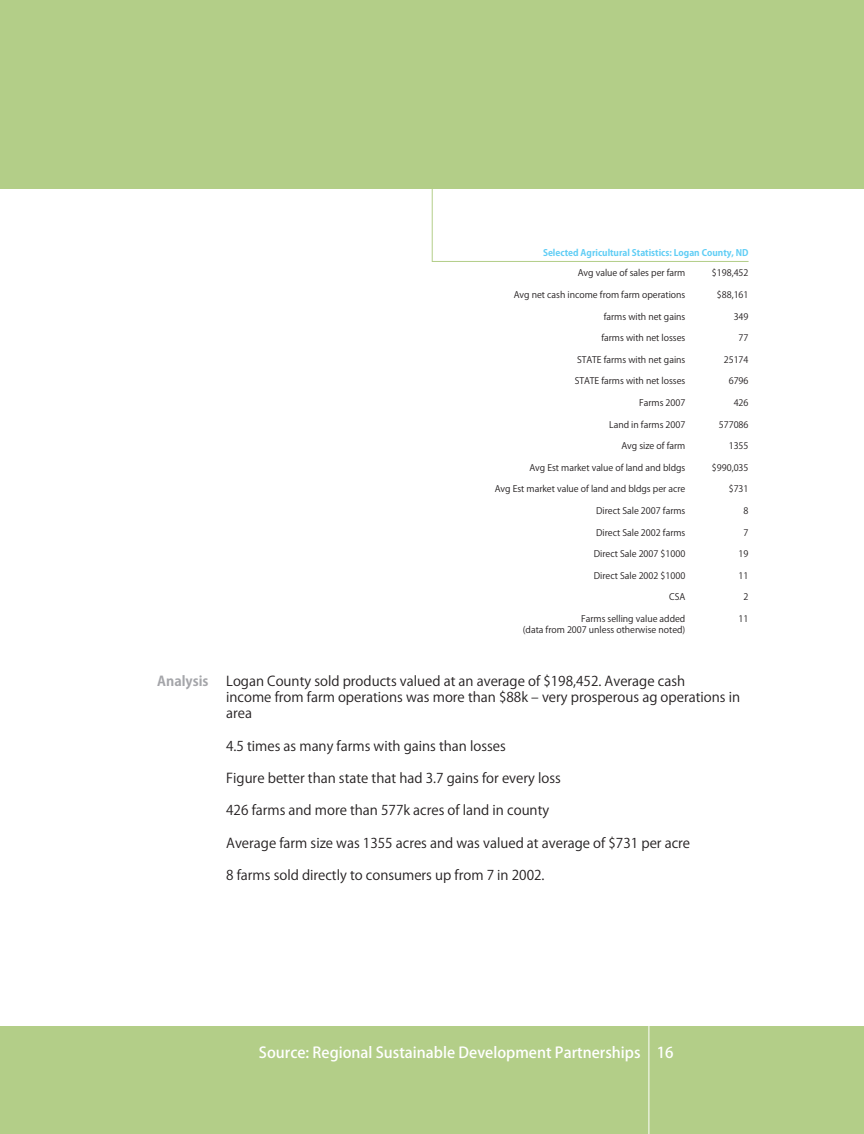
<style>
.page{position:relative;width:864px;height:1134px;background:#fff}
.page>*{position:absolute;margin:0;border:0;box-sizing:border-box;transform-origin:0 0}
.t1{font:500 15px "Koz Go Pro";color:#fff}
.t2{font:13.5px/16.2px "Koz Go Pro";color:#231f20}
.t3{font:700 13.5px "Koz Go Pro";color:#a4a5a9}
.t4{font:9px "Koz Go Pro";color:#231f20}
.t5{font:700 9px "Koz Go Pro";color:#5fcdf5}
</style>
<div class="page">
<div style="left:0;top:1026px;width:864px;height:108px;background:#b3ce88"></div>
<div style="left:0;top:0;width:864px;height:189px;background:#b3ce88"></div>
<hr style="left:649px;top:893px;width:1px;height:241px;background:#fff">
<svg style="left:432px;top:189px;width:317px;height:73px"></svg>
<p class="t5" style="left:543px;top:247px;width:207px">Selected Agricultural Statistics: Logan County, ND</p>
<p class="t4" style="left:712px;top:267px;width:38px">$198,452</p>
<p class="t4" style="left:717px;top:289px;width:33px">$88,161</p>
<p class="t4" style="left:734px;top:311px;width:16px">349</p>
<p class="t4" style="left:739px;top:332px;width:11px">77</p>
<p class="t4" style="left:724px;top:354px;width:26px">25174</p>
<p class="t4" style="left:729px;top:375px;width:21px">6796</p>
<p class="t4" style="left:734px;top:397px;width:16px">426</p>
<p class="t4" style="left:719px;top:419px;width:31px">577086</p>
<p class="t4" style="left:729px;top:440px;width:21px">1355</p>
<p class="t4" style="left:712px;top:462px;width:38px">$990,035</p>
<p class="t4" style="left:729px;top:483px;width:21px">$731</p>
<p class="t4" style="left:744px;top:505px;width:6px">8</p>
<p class="t4" style="left:744px;top:527px;width:6px">7</p>
<p class="t4" style="left:739px;top:548px;width:11px">19</p>
<p class="t4" style="left:739px;top:570px;width:11px">11</p>
<p class="t4" style="left:744px;top:591px;width:6px">2</p>
<p class="t4" style="left:739px;top:613px;width:11px">11</p>
<p class="t4" style="left:578px;top:267px;width:109px">Avg value of sales per farm</p>
<p class="t4" style="left:514px;top:289px;width:173px">Avg net cash income from farm operations</p>
<p class="t4" style="left:604px;top:310px;width:83px">farms with net gains</p>
<p class="t4" style="left:601px;top:332px;width:86px">farms with net losses</p>
<p class="t4" style="left:577px;top:354px;width:110px">STATE farms with net gains</p>
<p class="t4" style="left:575px;top:375px;width:112px">STATE farms with net losses</p>
<p class="t4" style="left:639px;top:397px;width:48px">Farms 2007</p>
<p class="t4" style="left:609px;top:418px;width:78px">Land in farms 2007</p>
<p class="t4" style="left:621px;top:440px;width:66px">Avg size of farm</p>
<p class="t4" style="left:529px;top:462px;width:158px">Avg Est market value of land and bldgs</p>
<p class="t4" style="left:495px;top:483px;width:192px">Avg Est market value of land and bldgs per acre</p>
<p class="t4" style="left:596px;top:505px;width:91px">Direct Sale 2007 farms</p>
<p class="t4" style="left:596px;top:526px;width:91px">Direct Sale 2002 farms</p>
<p class="t4" style="left:594px;top:548px;width:93px">Direct Sale 2007 $1000</p>
<p class="t4" style="left:594px;top:570px;width:93px">Direct Sale 2002 $1000</p>
<p class="t4" style="left:669px;top:591px;width:18px">CSA</p>
<p class="t4" style="left:581px;top:613px;width:106px">Farms selling value added</p>
<p class="t4" style="left:523px;top:624px;width:164px">(data from 2007 unless otherwise noted)</p>
<p class="t3" style="left:157px;top:672px;width:53px">Analysis</p>
<p class="t2" style="left:226px;top:673px;width:460px">Logan County sold products valued at an average of $198,452. Average cash</p>
<p class="t2" style="left:226px;top:689px;width:515px">income from farm operations was more than $88k – very prosperous ag operations in area</p>
<p class="t2" style="left:226px;top:738px;width:281px">4.5 times as many farms with gains than losses</p>
<p class="t2" style="left:226px;top:770px;width:336px">Figure better than state that had 3.7 gains for every loss</p>
<p class="t2" style="left:226px;top:803px;width:325px">426 farms and more than 577k acres of land in county</p>
<p class="t2" style="left:226px;top:835px;width:466px">Average farm size was 1355 acres and was valued at average of $731 per acre</p>
<p class="t2" style="left:226px;top:868px;width:320px">8 farms sold directly to consumers up from 7 in 2002.</p>
<p class="t1" style="left:259px;top:1043px;width:383px">Source: Regional Sustainable Development Partnerships</p>
<p class="t1" style="left:657px;top:1043px;width:18px">16</p>
</div>
